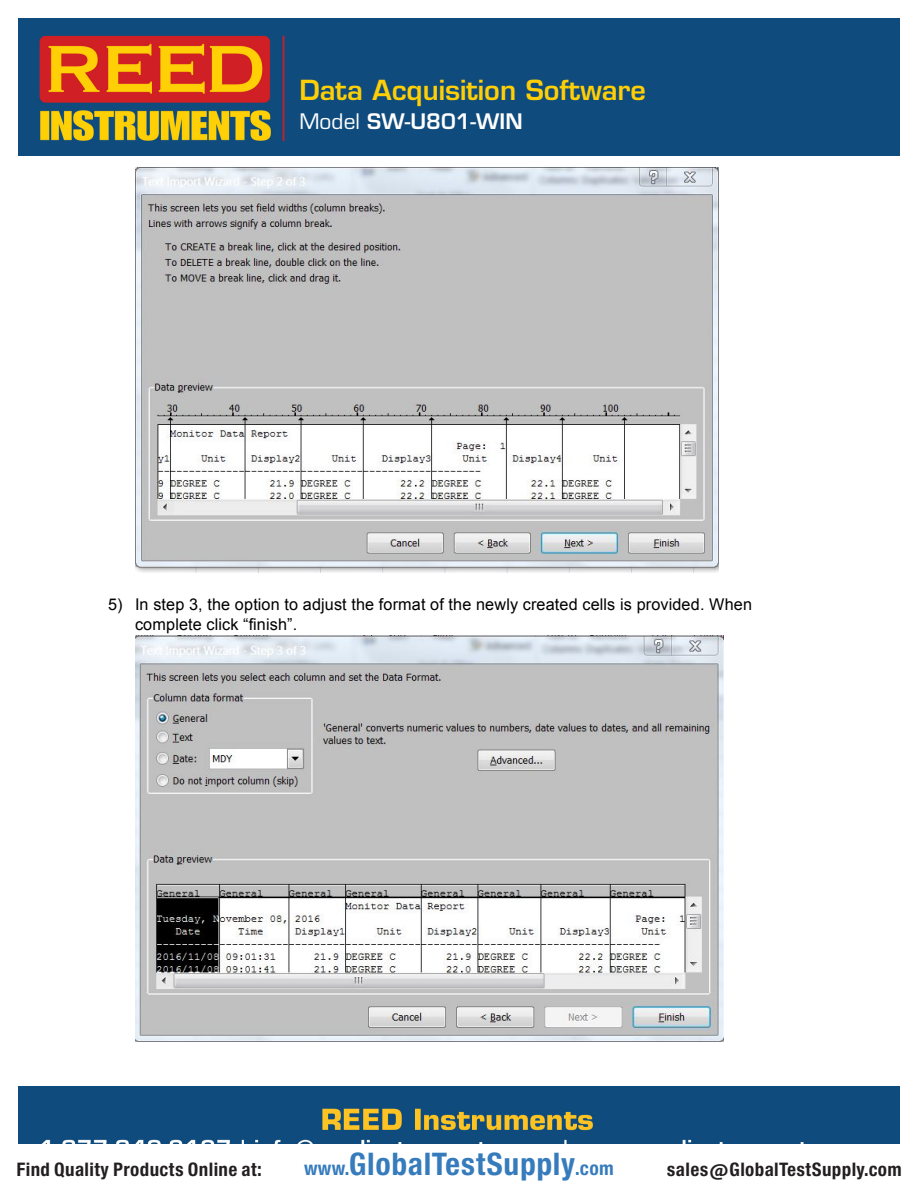
<style>
.page{position:relative;width:918px;height:1188px;background:#fff}
.page>*{position:absolute;margin:0;border:0;box-sizing:border-box;transform-origin:0 0}
.t1{font:29.7px "Europa Gro Nr 2 SBOP Bol Con";letter-spacing:.02em;color:#367bbc}
.t2{font:600 27px "Eurostile LT Std";color:#ffcf06}
.t3{font:600 20.85px "Eurostile LT Std";letter-spacing:.005em;color:#fff}
.t4{font:17.85px "Europa Gro Nr 2 SBOP Bol Con";letter-spacing:.02em;color:#231f20}
.t5{font:16.2px/20.5px "Arial";letter-spacing:.01em;color:#000}
.s1{font-weight:400}
.s2{font-size:18.3px}
</style>
<div class="page">
<img style="left:18px;top:18px;width:882px;height:138px">
<img style="left:18px;top:1086px;width:882px;height:58px">
<img style="left:135px;top:168px;width:583px;height:404px">
<img style="left:135px;top:636px;width:589px;height:405px">
<h2 class="t2" style="left:299px;top:80px;width:348px">Data Acquisition Software</h2>
<p class="t3" style="left:299px;top:113px;width:225px"><span class="s1">Model</span> SW-U801-WIN</p>
<p class="t5" style="left:135px;top:594px;width:619px;text-indent:-27px">5) In step 3, the option to adjust the format of the newly created cells is provided. When complete click “finish”.</p>
<p class="t4" style="left:16px;top:1159px;width:247px">Find Quality Products Online at:</p>
<h1 class="t1" style="left:304px;top:1147px;width:311px"><span class="s2">www.</span>GlobalTestSupply<span class="s2">.com</span></h1>
<p class="t4" style="left:667px;top:1159px;width:236px">sales@GlobalTestSupply.com</p>
</div>
